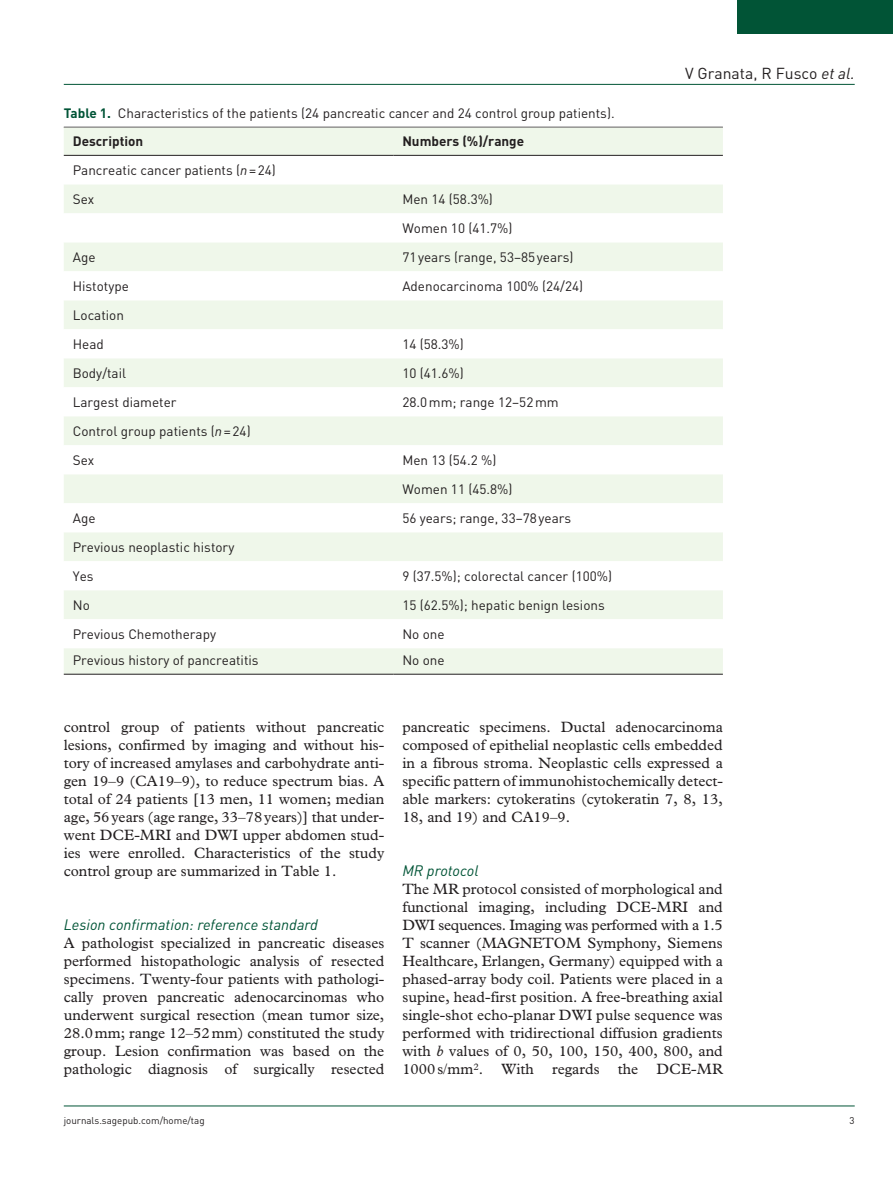
<style>
.page{position:relative;width:893px;height:1191px;background:#fff}
.page>*{position:absolute;margin:0;border:0;box-sizing:border-box;transform-origin:0 0}
.t1{font:15.75px "DIN";color:#231f20}
.t2{font:15px/18px "Plantin Std";color:#231f20;text-align:justify}
.t3{font:italic 15px "DIN";color:#015436}
.t4{font:13.5px/29px "DIN";color:#231f20}
.t5{font:700 13.5px "DIN";color:#231f20}
.t6{font:9.75px "DIN";color:#231f20}
.s1{font-weight:700;color:#015436}
.s2{font-weight:700}
.s3{font-style:italic}
</style>
<div class="page">
<hr style="left:64px;top:84px;width:791px;height:1px;background:#015436">
<hr style="left:64px;top:1105px;width:791px;height:1px;background:#015436">
<div style="left:738px;top:0;width:155px;height:34px;background:#015436"></div>
<hr style="left:64px;top:127px;width:659px;height:1px;background:#231f20">
<div style="left:64px;top:128px;width:659px;height:546px;background:#eff7ea"></div>
<svg style="left:64px;top:156px;width:659px;height:492px"></svg>
<hr style="left:64px;top:155px;width:329px;height:1px;background:#231f20">
<hr style="left:393px;top:155px;width:330px;height:1px;background:#231f20">
<hr style="left:64px;top:674px;width:329px;height:1px;background:#231f20">
<hr style="left:393px;top:674px;width:330px;height:1px;background:#231f20">
<p class="t4" style="left:73px;top:98px;width:543px;line-height:28.5px;text-indent:-9px"><span class="s1">Table 1.</span> Characteristics of the patients (24 pancreatic cancer and 24 control group patients).<br><span class="s2">Description</span></p>
<p class="t5" style="left:402px;top:133px;width:123px">Numbers (%)/range</p>
<p class="t4" style="left:73px;top:156px;width:205px">Pancreatic cancer patients (<span class="s3">n</span>=24)<br>Sex</p>
<p class="t4" style="left:402px;top:185px;width:112px">Men 14 (58.3%)<br>Women 10 (41.7%)</p>
<p class="t4" style="left:73px;top:243px;width:24px">Age</p>
<p class="t4" style="left:402px;top:243px;width:173px">71years (range, 53–85years)</p>
<p class="t4" style="left:73px;top:272px;width:58px">Histotype</p>
<p class="t4" style="left:402px;top:272px;width:182px">Adenocarcinoma 100% (24/24)</p>
<p class="t4" style="left:73px;top:301px;width:53px">Location<br>Head</p>
<p class="t4" style="left:402px;top:330px;width:63px">14 (58.3%)</p>
<p class="t4" style="left:73px;top:359px;width:55px">Body/tail</p>
<p class="t4" style="left:402px;top:359px;width:63px">10 (41.6%)</p>
<p class="t4" style="left:73px;top:388px;width:105px">Largest diameter</p>
<p class="t4" style="left:402px;top:388px;width:158px">28.0mm; range 12–52mm</p>
<p class="t4" style="left:73px;top:417px;width:179px">Control group patients (<span class="s3">n</span>=24)<br>Sex</p>
<p class="t4" style="left:402px;top:446px;width:112px">Men 13 (54.2 %)<br>Women 11 (45.8%)</p>
<p class="t4" style="left:73px;top:503px;width:24px">Age</p>
<p class="t4" style="left:402px;top:503px;width:170px">56 years; range, 33–78years</p>
<p class="t4" style="left:73px;top:532px;width:163px">Previous neoplastic history<br>Yes</p>
<p class="t4" style="left:402px;top:561px;width:211px">9 (37.5%); colorectal cancer (100%)</p>
<p class="t4" style="left:73px;top:590px;width:19px">No</p>
<p class="t4" style="left:402px;top:590px;width:204px">15 (62.5%); hepatic benign lesions</p>
<p class="t4" style="left:73px;top:619px;width:145px">Previous Chemotherapy</p>
<p class="t4" style="left:402px;top:619px;width:44px">No one</p>
<p class="t4" style="left:73px;top:645px;width:187px">Previous history of pancreatitis</p>
<p class="t4" style="left:402px;top:645px;width:44px">No one</p>
<p class="t1" style="left:685px;top:63px;width:171px">V Granata, R Fusco <span class="s3">et al.</span></p>
<p class="t2" style="left:64px;top:718px;width:322px">control group of patients without pancreatic lesions, confirmed by imaging and without his&shy;tory of increased amylases and carbohydrate anti&shy;gen 19–9 (CA19–9), to reduce spectrum bias. A total of 24 patients [13 men, 11 women; median age, 56years (age range, 33–78years)] that under&shy;went DCE-MRI and DWI upper abdomen stud&shy;ies were enrolled. Characteristics of the study control group are summarized in Table 1.</p>
<p class="t3" style="left:64px;top:915px;width:256px">Lesion confirmation: reference standard</p>
<p class="t2" style="left:64px;top:934px;width:322px">A pathologist specialized in pancreatic diseases performed histopathologic analysis of resected specimens. Twenty-four patients with pathologi&shy;cally proven pancreatic adenocarcinomas who underwent surgical resection (mean tumor size, 28.0mm; range 12–52mm) constituted the study group. Lesion confirmation was based on the pathologic diagnosis of surgically resected</p>
<p class="t2" style="left:402px;top:718px;width:322px">pancreatic specimens. Ductal adenocarcinoma composed of epithelial neoplastic cells embedded in a fibrous stroma. Neoplastic cells expressed a specific pattern of immunohistochemically detect&shy;able markers: cytokeratins (cytokeratin 7, 8, 13, 18, and 19) and CA19–9.</p>
<p class="t3" style="left:402px;top:861px;width:78px">MR protocol</p>
<p class="t2" style="left:402px;top:880px;width:322px">The MR protocol consisted of morphological and functional imaging, including DCE-MRI and DWI sequences. Imaging was performed with a 1.5<br>T scanner (MAGNETOM Symphony, Siemens Healthcare, Erlangen, Germany) equipped with a phased-array body coil. Patients were placed in a supine, head-first position. A free-breathing axial single-shot echo-planar DWI pulse sequence was performed with tridirectional diffusion gradients with <span class="s3">b</span> values of 0, 50, 100, 150, 400, 800, and 1000s/mm<sup>2</sup>. With regards the DCE-MR</p>
<p class="t6" style="left:64px;top:1114px;width:142px">journals.sagepub.com/home/tag</p>
<p class="t6" style="left:850px;top:1114px;width:7px">3</p>
</div>
